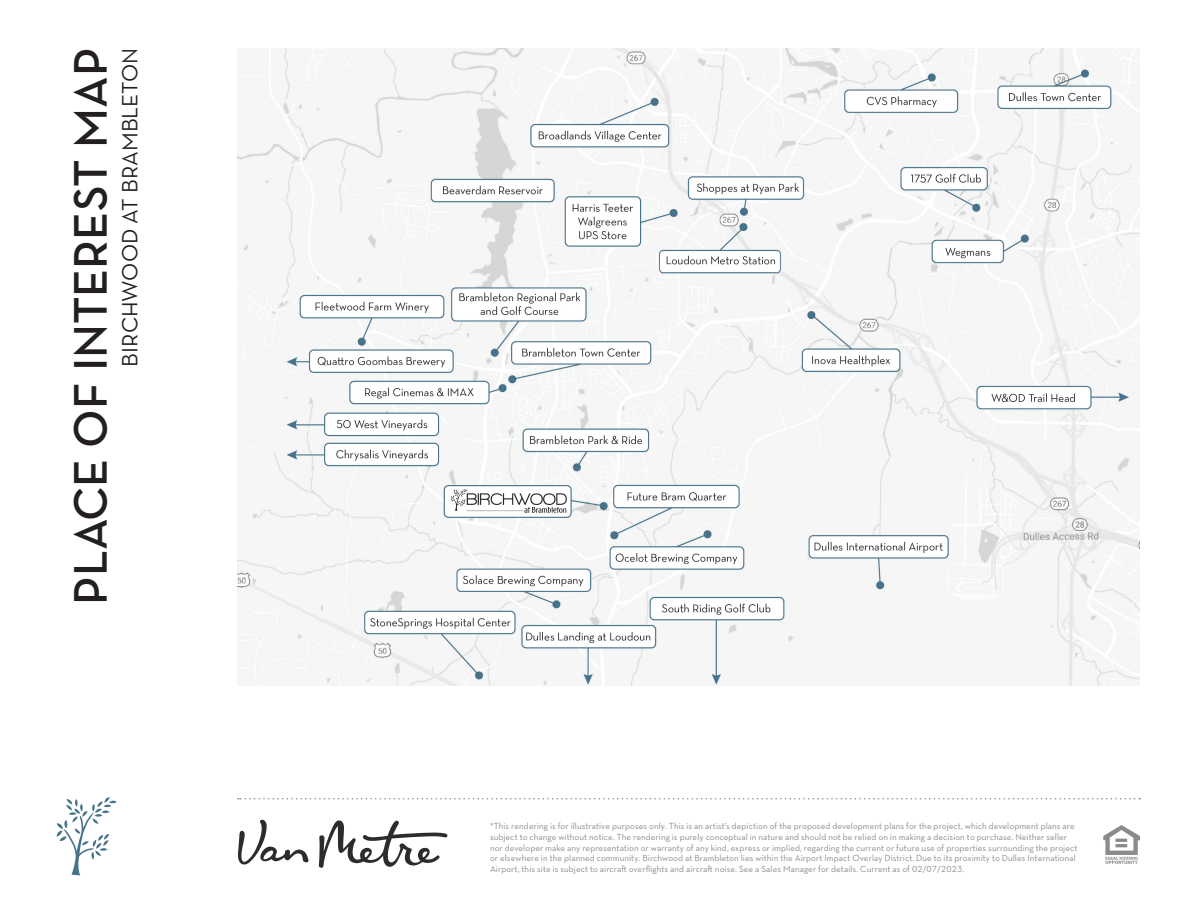
<style>
.page{position:relative;width:1188px;height:918px;background:#fff}
.page>*{position:absolute;margin:0;border:0;box-sizing:border-box;transform-origin:0 0}
.Front_Cover__Title{font:600 48px "Neutraface Text";color:#231f20}
.Front_Cover__Title-2{font:22.5px "Neutraface Text";color:#231f20}
.t1{font:9px/10.8px "Neutraface Text";letter-spacing:.01em;color:#8a8b8c}
</style>
<div class="page">
<svg style="left:238px;top:798px;width:902px;height:2px"></svg>
<svg style="left:238px;top:820px;width:209px;height:48px"></svg>
<svg style="left:1103px;top:825px;width:37px;height:39px"></svg>
<img style="left:238px;top:48px;width:902px;height:638px">
<svg style="left:57px;top:797px;width:60px;height:78px"></svg>
<p class="Front_Cover__Title" style="left:60px;top:605px;width:558px;rotate:-90deg">PLACE OF INTEREST MAP</p>
<p class="Front_Cover__Title-2" style="left:116px;top:367px;width:320px;rotate:-90deg">BIRCHWOOD AT BRAMBLETON</p>
<p class="t1" style="left:490px;top:820px;width:589px">*This rendering is for illustrative purposes only. This is an artist’s depiction of the proposed development plans for the project, which development plans are subject to change without notice. The rendering is purely conceptual in nature and should not be relied on in making a decision to purchase. Neither seller nor developer make any representation or warranty of any kind, express or implied, regarding the current or future use of properties surrounding the project or elsewhere in the planned community. Birchwood at Brambleton lies within the Airport Impact Overlay District. Due to its proximity to Dulles International Airport, this site is subject to aircraft overflights and aircraft noise. See a Sales Manager for details. Current as of 02/07/2023.</p>
</div>
